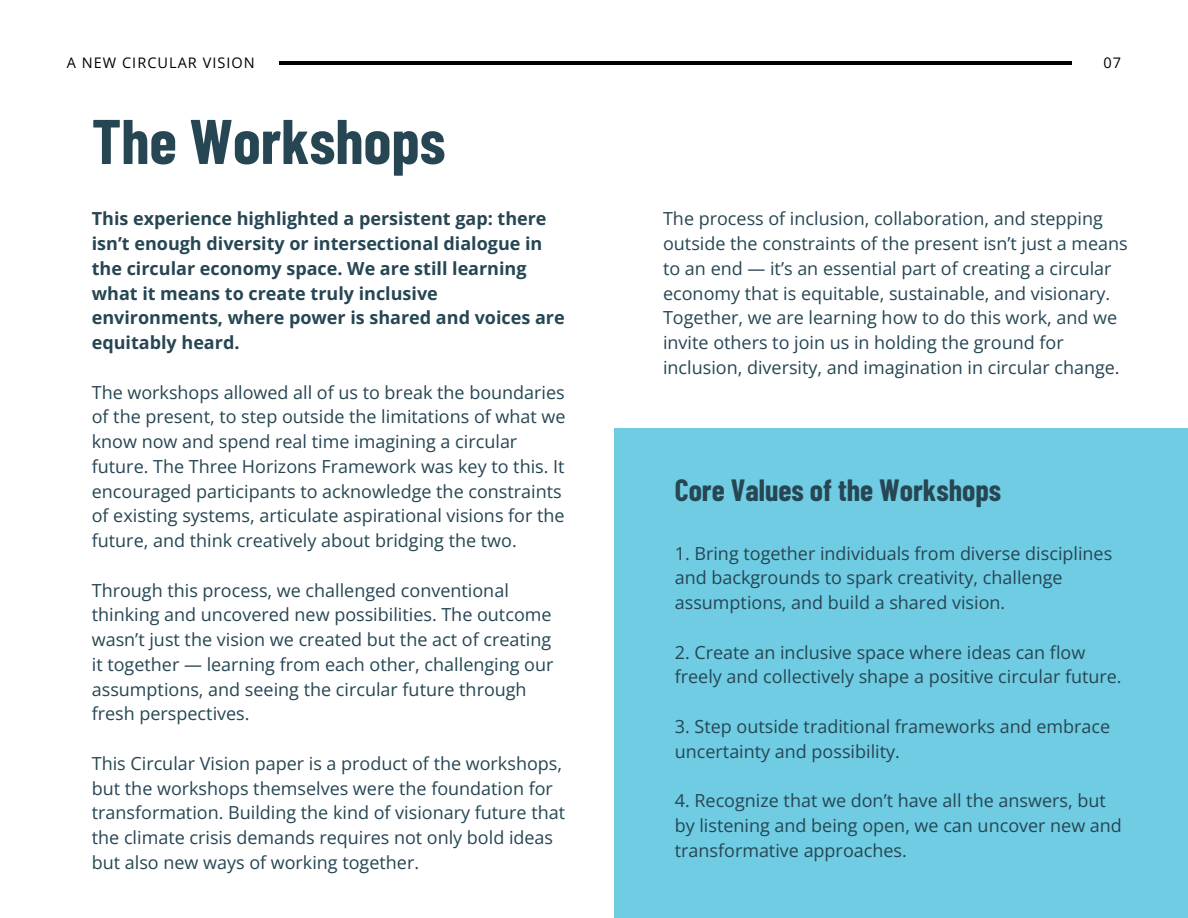
<style>
.page{position:relative;width:1188px;height:918px;background:#fff}
.page>*{position:absolute;margin:0;border:0;box-sizing:border-box;transform-origin:0 0}
.t1{font:700 63px "Barlow Condensed";color:#264653}
.t2{font:700 30px "Barlow Condensed";color:#264653}
.t3{font:18px/24.8px "Open Sans";color:#264653}
.t4{font:700 18px/24.8px "Open Sans";color:#264653}
.t5{font:14.55px "Open Sans";letter-spacing:.07em;color:#000}
</style>
<div class="page">
<hr style="left:279px;top:62px;width:793px;height:2px;background:#000">
<div style="left:615px;top:429px;width:573px;height:489px;background:#6fcce3"></div>
<h4 class="t5" style="left:67px;top:53px;width:190px">A NEW CIRCULAR VISION</h4>
<h4 class="t5" style="left:1104px;top:53px;width:19px">07</h4>
<h4 class="t1" style="left:92px;top:101px;width:355px">The Workshops</h4>
<p class="t4" style="left:92px;top:206px;width:474px">This experience highlighted a persistent gap: there isn’t enough diversity or intersectional dialogue in the circular economy space. We are still learning what it means to create truly inclusive environments, where power is shared and voices are equitably heard.</p>
<p class="t3" style="left:92px;top:379px;width:475px">The workshops allowed all of us to break the boundaries of the present, to step outside the limitations of what we know now and spend real time imagining a circular future. The Three Horizons Framework was key to this. It encouraged participants to acknowledge the constraints of existing systems, articulate aspirational visions for the future, and think creatively about bridging the two.</p>
<h1 class="t3" style="left:92px;top:577px;width:463px">Through this process, we challenged conventional thinking and uncovered new possibilities. The outcome wasn’t just the vision we created but the act of creating it together — learning from each other, challenging our assumptions, and seeing the circular future through fresh perspectives.</h1>
<h3 class="t3" style="left:92px;top:750px;width:475px">This Circular Vision paper is a product of the workshops, but the workshops themselves were the foundation for transformation. Building the kind of visionary future that the climate crisis demands requires not only bold ideas but also new ways of working together.</h3>
<h4 class="t3" style="left:663px;top:206px;width:466px">The process of inclusion, collaboration, and stepping outside the constraints of the present isn’t just a means to an end — it’s an essential part of creating a circular economy that is equitable, sustainable, and visionary.<br>Together, we are learning how to do this work, and we invite others to join us in holding the ground for inclusion, diversity, and imagination in circular change.</h4>
<h2 class="t2" style="left:675px;top:471px;width:328px">Core Values of the Workshops</h2>
<h4 class="t3" style="left:675px;top:540px;width:439px">1. Bring together individuals from diverse disciplines and backgrounds to spark creativity, challenge assumptions, and build a shared vision.</h4>
<h4 class="t3" style="left:675px;top:639px;width:448px">2. Create an inclusive space where ideas can flow freely and collectively shape a positive circular future.</h4>
<h4 class="t3" style="left:675px;top:713px;width:437px">3. Step outside traditional frameworks and embrace uncertainty and possibility.</h4>
<h4 class="t3" style="left:675px;top:788px;width:449px">4. Recognize that we don’t have all the answers, but by listening and being open, we can uncover new and transformative approaches.</h4>
</div>
